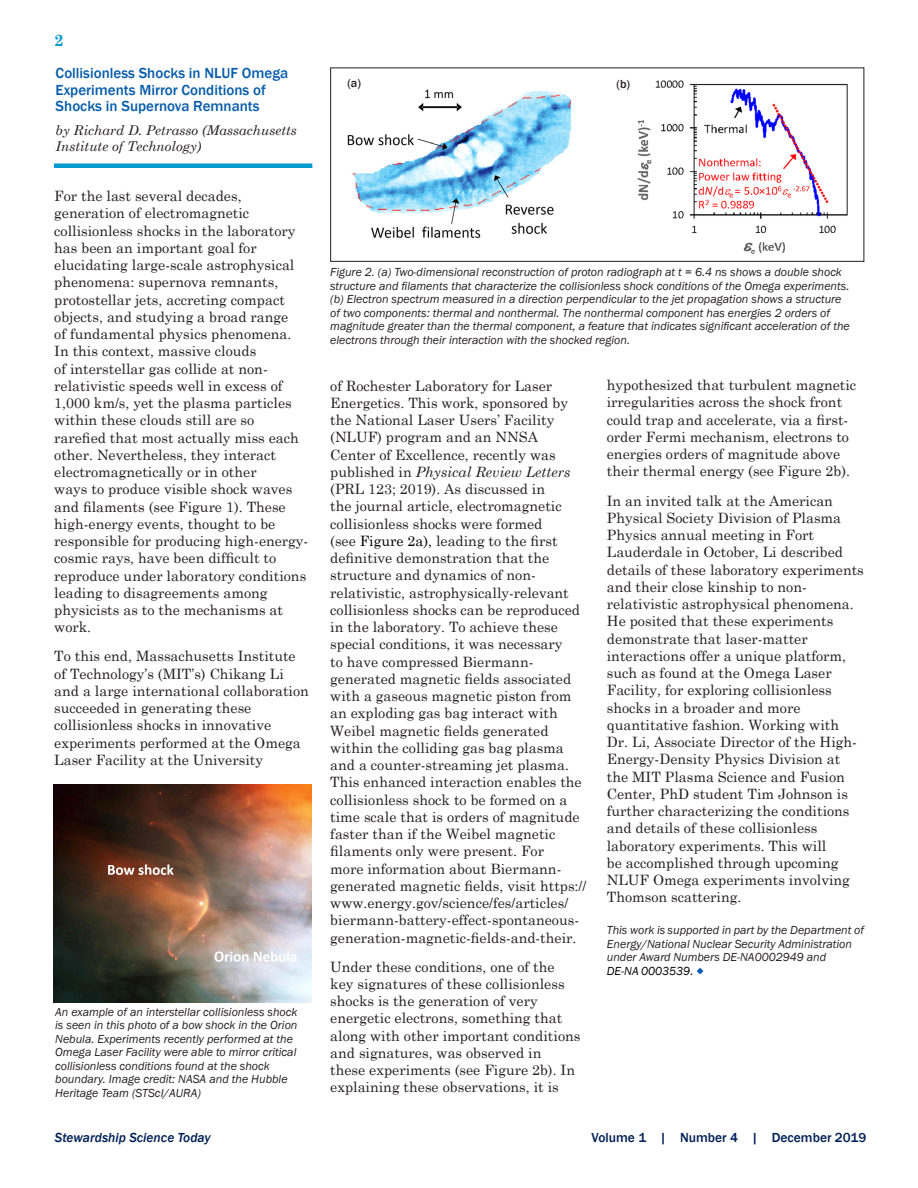
<style>
.page{position:relative;width:918px;height:1188px;background:#fff}
.page>*{position:absolute;margin:0;border:0;box-sizing:border-box;transform-origin:0 0}
.t1{font:700 16.5px "Century Schoolbook";color:#009ad0}
.Subheading{font:500 15px/16.5px "Franklin Gothic";color:#075dac}
.Body_Text{font:14.25px/17.2px "Century Schoolbook";color:#231f20}
.Subheading-2{font:italic 13.5px/16.5px "Century Schoolbook";color:#231f20}
.t2{font:500 13.5px "Franklin Gothic";color:#001f56}
.t3{font:italic 500 13.5px "Franklin Gothic";color:#001f56}
.Captions{font:italic 12px/13.5px "Franklin Gothic";color:#231f20}
.Body_Text-2{font:italic 12px/13.5px "Franklin Gothic";color:#231f20}
.Subheading_Text{font:500 12px "Franklin Gothic";color:#231f20}
.s1{font-style:italic}
.s2{color:#000}
</style>
<div class="page">
<div style="left:54px;top:163px;width:258px;height:5px;background:#009ad0"></div>
<img style="left:54px;top:784px;width:258px;height:218px">
<img style="left:347px;top:89px;width:224px;height:149px">
<img style="left:637px;top:80px;width:211px;height:174px">
<div style="left:330px;top:68px;width:534px;height:194px;border:1px solid #231f20"></div>
<p class="t1" style="left:54px;top:28px;width:11px">2</p>
<p class="Subheading" style="left:56px;top:65px;width:234px">Collisionless Shocks in NLUF Omega<br>Experiments Mirror Conditions of<br>Shocks in Supernova Remnants</p>
<p class="Subheading-2" style="left:56px;top:121px;width:243px">by Richard D. Petrasso (Massachusetts<br>Institute of Technology)</p>
<p class="Body_Text" style="left:54px;top:186px;width:256px">For the last several decades, generation of electromagnetic collisionless shocks in the laboratory has been an important goal for elucidating large-scale astrophysical phenomena: supernova remnants, protostellar jets, accreting compact objects, and studying a broad range<br>of fundamental physics phenomena.<br>In this context, massive clouds<br>of interstellar gas collide at non&shy;relativistic speeds well in excess of 1,000 km/s, yet the plasma particles within these clouds still are so rarefied that most actually miss each other. Nevertheless, they interact electromagnetically or in other<br>ways to produce visible shock waves and filaments (see Figure 1). These high-energy events, thought to be responsible for producing high-energy&shy;cosmic rays, have been difficult to reproduce under laboratory conditions leading to disagreements among physicists as to the mechanisms at work.</p>
<p class="Body_Text" style="left:54px;top:646px;width:256px">To this end, Massachusetts Institute of Technology’s (MIT’s) Chikang Li and a large international collaboration succeeded in generating these collisionless shocks in innovative experiments performed at the Omega Laser Facility at the University</p>
<p class="Captions" style="left:55px;top:1005px;width:244px">An example of an interstellar collisionless shock is seen in this photo of a bow shock in the Orion Nebula. Experiments recently performed at the Omega Laser Facility were able to mirror critical collisionless conditions found at the shock boundary. Image credit: NASA and the Hubble Heritage Team (STScI/AURA)</p>
<p class="Subheading_Text" style="left:347px;top:75px;width:15px">(a)</p>
<p class="Subheading_Text" style="left:617px;top:77px;width:15px">(b)</p>
<p class="Captions" style="left:330px;top:266px;width:521px">Figure 2. (a) Two-dimensional reconstruction of proton radiograph at t = 6.4 ns shows a double shock structure and filaments that characterize the collisionless shock conditions of the Omega experiments. (b) Electron spectrum measured in a direction perpendicular to the jet propagation shows a structure of two components: thermal and nonthermal. The nonthermal component has energies 2 orders of magnitude greater than the thermal component, a feature that indicates significant acceleration of the electrons through their interaction with the shocked region.</p>
<p class="Body_Text" style="left:330px;top:376px;width:258px">of Rochester Laboratory for Laser Energetics. This work, sponsored by the National Laser Users’ Facility (NLUF) program and an NNSA Center of Excellence, recently was published in <span class="s1">Physical Review Letters </span>(PRL 123; 2019). As discussed in<br>the journal article, electromagnetic collisionless shocks were formed<br>(see <span class="s2">Figure 2a),</span> leading to the first definitive demonstration that the structure and dynamics of non&shy;relativistic, astrophysically-relevant collisionless shocks can be reproduced in the laboratory. To achieve these special conditions, it was necessary<br>to have compressed Biermann&shy;generated magnetic fields associated with a gaseous magnetic piston from an exploding gas bag interact with Weibel magnetic fields generated within the colliding gas bag plasma and a counter-streaming jet plasma.<br>This enhanced interaction enables the collisionless shock to be formed on a time scale that is orders of magnitude faster than if the Weibel magnetic filaments only were present. For<br>more information about Biermann&shy;generated magnetic fields, visit https:// www.energy.gov/science/fes/articles/ biermann-battery-effect-spontaneous&shy;generation-magnetic-fields-and-their.</p>
<p class="Body_Text" style="left:330px;top:957px;width:252px">Under these conditions, one of the key signatures of these collisionless shocks is the generation of very energetic electrons, something that along with other important conditions and signatures, was observed in<br>these experiments (see Figure 2b). In explaining these observations, it is</p>
<p class="Body_Text" style="left:607px;top:375px;width:251px">hypothesized that turbulent magnetic irregularities across the shock front could trap and accelerate, via a first&shy;order Fermi mechanism, electrons to energies orders of magnitude above their thermal energy (see Figure 2b).</p>
<p class="Body_Text" style="left:607px;top:491px;width:259px">In an invited talk at the American Physical Society Division of Plasma Physics annual meeting in Fort Lauderdale in October, Li described details of these laboratory experiments and their close kinship to non&shy;relativistic astrophysical phenomena.<br>He posited that these experiments demonstrate that laser-matter interactions offer a unique platform, such as found at the Omega Laser Facility, for exploring collisionless shocks in a broader and more quantitative fashion. Working with Dr. Li, Associate Director of the High-Energy-Density Physics Division at the MIT Plasma Science and Fusion Center, PhD student Tim Johnson is further characterizing the conditions and details of these collisionless laboratory experiments. This will<br>be accomplished through upcoming NLUF Omega experiments involving Thomson scattering.</p>
<p class="Body_Text-2" style="left:607px;top:924px;width:259px">This work is supported in part by the Department of Energy/National Nuclear Security Administration under Award Numbers DE-NA0002949 and<br><span class="s2">DE-NA 0003539.</span></p>
<p class="t3" style="left:55px;top:1129px;width:157px">Stewardship Science Today</p>
<p class="t2" style="left:592px;top:1129px;width:276px">Volume 1 | Number 4 | December 2019</p>
</div>
